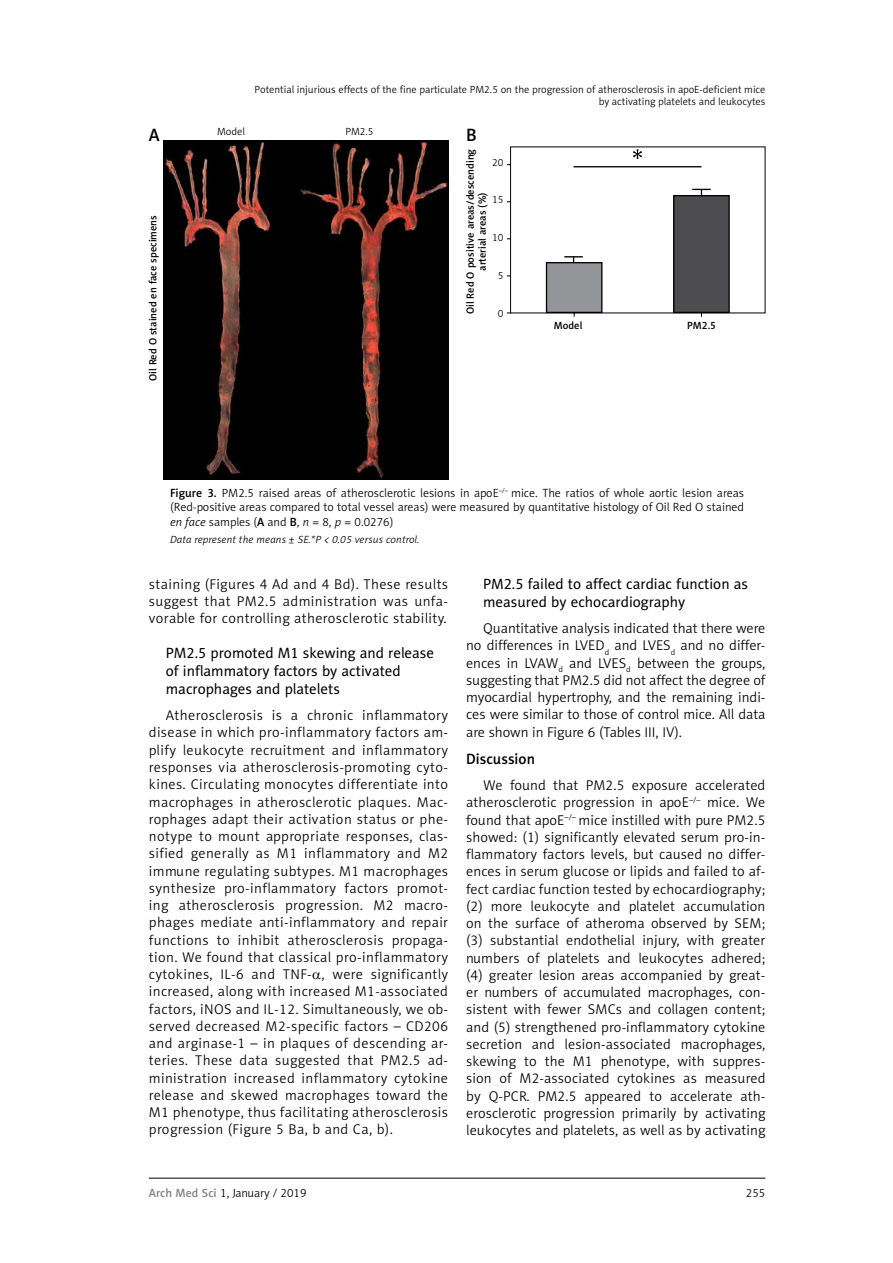
<style>
.page{position:relative;width:893px;height:1263px;background:#fff}
.page>*{position:absolute;margin:0;border:0;box-sizing:border-box;transform-origin:0 0}
.t1{font:18px "Naomi Sans EFN Medium";color:#000}
.t2{font:15px/18px "Naomi Sans EFN";color:#000}
.t3{font:15px "Naomi Sans EFN Medium";color:#000}
.t4{font:14.25px/17.2px "Naomi Sans EFN Light";letter-spacing:.01em;color:#000;text-align:justify}
.t5{font:12px/14.4px "Naomi Sans EFN Light";color:#000;text-align:justify}
.t6{font:10.5px/12.6px "Naomi Sans EFN Light";color:#000;text-align:right}
.t7{font:10.5px/12px "Naomi Sans EFN Medium";color:#000;text-align:center}
.t8{font:italic 10.5px "Naomi Sans EFN Light";letter-spacing:.015em;color:#000}
.s1{font-family:"Naomi Sans EFN Medium"}
.s2{font-style:italic}
.s3{font-family:"Naomi Sans EFN Medium";color:#808285}
</style>
<div class="page">
<hr style="left:149px;top:1178px;width:616px;height:1px;background:#000">
<svg style="left:507px;top:147px;width:258px;height:170px"></svg>
<img style="left:163px;top:141px;width:285px;height:339px">
<p class="t6" style="left:255px;top:83px;width:512px">Potential injurious effects of the fine particulate PM2.5 on the progression of atherosclerosis in apoE-deficient mice by activating platelets and leukocytes</p>
<p class="t6" style="left:217px;top:125px;width:29px">Model</p>
<p class="t6" style="left:346px;top:125px;width:30px">PM2.5</p>
<p class="t1" style="left:149px;top:124px;width:12px">A</p>
<p class="t1" style="left:466px;top:124px;width:12px">B</p>
<p class="t7" style="left:147px;top:381px;width:167px;rotate:-90deg">Oil Red O stained en face specimens</p>
<p class="t7" style="left:464px;top:314px;width:167px;rotate:-90deg">Oil Red O positive areas/descending arterial areas (%)</p>
<p class="t6" style="left:492px;top:156px;width:13px">20</p>
<p class="t6" style="left:492px;top:194px;width:13px">15</p>
<p class="t6" style="left:492px;top:231px;width:13px">10</p>
<p class="t6" style="left:498px;top:269px;width:7px">5</p>
<p class="t6" style="left:498px;top:307px;width:7px">0</p>
<p class="t7" style="left:554px;top:319px;width:30px">Model</p>
<p class="t7" style="left:687px;top:319px;width:30px">PM2.5</p>
<p class="t5" style="left:170px;top:486px;width:576px"><span class="s1">Figure 3.</span> PM2.5 raised areas of atherosclerotic lesions in apoE<sup>–/–</sup> mice. The ratios of whole aortic lesion areas (Red-positive areas compared to total vessel areas) were measured by quantitative histology of Oil Red O stained <span class="s2">en face</span> samples (<span class="s1">A</span> and <span class="s1">B</span>, <span class="s2">n</span> = 8, <span class="s2">p</span> = 0.0276)</p>
<p class="t8" style="left:170px;top:534px;width:251px">Data represent the means ± SE.*P &lt; 0.05 versus control.</p>
<p class="t4" style="left:149px;top:575px;width:301px">staining (Figures 4 Ad and 4 Bd). These results suggest that PM2.5 administration was unfa&shy;vorable for controlling atherosclerotic stability.</p>
<p class="t2" style="left:166px;top:644px;width:270px">PM2.5 promoted M1 skewing and release of inflammatory factors by activated macrophages and platelets</p>
<p class="t4" style="left:149px;top:707px;width:301px;text-indent:17px">Atherosclerosis is a chronic inflammatory disease in which pro-inflammatory factors am&shy;plify leukocyte recruitment and inflammatory responses via atherosclerosis-promoting cyto&shy;kines. Circulating monocytes differentiate into macrophages in atherosclerotic plaques. Mac&shy;rophages adapt their activation status or phe&shy;notype to mount appropriate responses, clas&shy;sified generally as M1 inflammatory and M2 immune regulating subtypes. M1 macrophages synthesize pro-inflammatory factors promot&shy;ing atherosclerosis progression. M2 macro&shy;phages mediate anti-inflammatory and repair functions to inhibit atherosclerosis propaga&shy;tion. We found that classical pro-inflammatory cytokines, IL-6 and TNF- , were significantly increased, along with increased M1-associated factors, iNOS and IL-12. Simultaneously, we ob&shy;served decreased M2-specific factors – CD206 and arginase-1 – in plaques of descending ar&shy;teries. These data suggested that PM2.5 ad&shy;ministration increased inflammatory cytokine release and skewed macrophages toward the M1 phenotype, thus facilitating atherosclerosis progression (Figure 5 Ba, b and Ca, b).</p>
<p class="t2" style="left:483px;top:575px;width:267px">PM2.5 failed to affect cardiac function as measured by echocardiography</p>
<p class="t4" style="left:466px;top:620px;width:301px;text-indent:17px">Quantitative analysis indicated that there were no differences in LVED<sub>d</sub> and LVES<sub>d</sub> and no differ&shy;ences in LVAW<sub>d</sub> and LVES<sub>d</sub> between the groups, suggesting that PM2.5 did not affect the degree of myocardial hypertrophy, and the remaining indi&shy;ces were similar to those of control mice. All data are shown in Figure 6 (Tables III, IV).</p>
<p class="t3" style="left:466px;top:750px;width:70px">Discussion</p>
<p class="t4" style="left:466px;top:777px;width:301px;text-indent:17px">We found that PM2.5 exposure accelerated atherosclerotic progression in apoE<sup>–/–</sup> mice. We found that apoE<sup>–/–</sup> mice instilled with pure PM2.5 showed: (1) significantly elevated serum pro-in&shy;flammatory factors levels, but caused no differ&shy;ences in serum glucose or lipids and failed to af&shy;fect cardiac function tested by echocardiography; (2) more leukocyte and platelet accumulation on the surface of atheroma observed by SEM; (3) substantial endothelial injury, with greater numbers of platelets and leukocytes adhered; (4) greater lesion areas accompanied by great&shy;er numbers of accumulated macrophages, con&shy;sistent with fewer SMCs and collagen content; and (5) strengthened pro-inflammatory cytokine secretion and lesion-associated macrophages, skewing to the M1 phenotype, with suppres&shy;sion of M2-associated cytokines as measured by Q-PCR. PM2.5 appeared to accelerate ath&shy;erosclerotic progression primarily by activating leukocytes and platelets, as well as by activating</p>
<p class="t5" style="left:149px;top:1186px;width:159px"><span class="s3">Arch Med Sci</span> 1, January / 2019</p>
<p class="t5" style="left:746px;top:1186px;width:21px">255</p>
</div>
